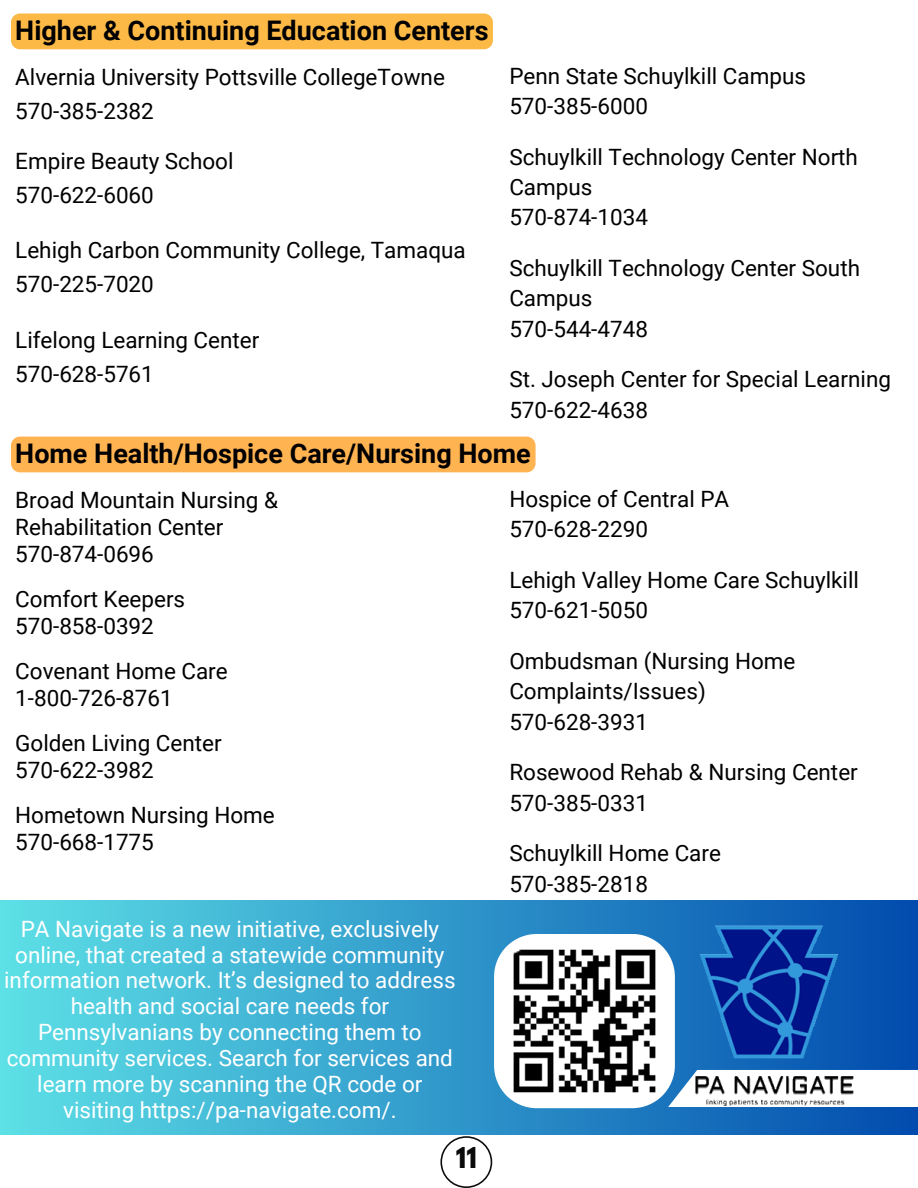
<style>
.page{position:relative;width:918px;height:1188px;background:#fff}
.page>*{position:absolute;margin:0;border:0;box-sizing:border-box;transform-origin:0 0}
.t1{font:700 27px "Roboto";color:#000001}
.t2{font:700 25.5px "League Spartan";color:#0b0b0b}
.t3{font:22.5px/30.3px "Roboto";color:#000001}
.t4{font:22.5px/25.8px "Roboto";color:#fff;text-align:center}
</style>
<div class="page">
<div style="left:0;top:901px;width:918px;height:234px;background:linear-gradient(to right,#5de0e6,#014bad)"></div>
<svg style="left:440px;top:1136px;width:52px;height:52px"></svg>
<img style="left:690px;top:925px;width:168px;height:9px">
<svg style="left:678px;top:934px;width:240px;height:174px"></svg>
<img style="left:491px;top:928px;width:187px;height:186px">
<div style="left:11px;top:13px;width:482px;height:36px;background:#fcb946;border-radius:9px"></div>
<div style="left:11px;top:437px;width:525px;height:35px;background:#ffb351;border-radius:9px"></div>
<p class="t1" style="left:15px;top:15px;width:475px">Higher &amp; Continuing Education Centers</p>
<p class="t3" style="left:15px;top:62px;width:431px">Alvernia University Pottsville CollegeTowne</p>
<p class="t3" style="left:15px;top:96px;width:140px">570-385-2382</p>
<p class="t3" style="left:15px;top:146px;width:220px">Empire Beauty School</p>
<p class="t3" style="left:15px;top:180px;width:140px">570-622-6060</p>
<p class="t3" style="left:15px;top:235px;width:452px">Lehigh Carbon Community College, Tamaqua</p>
<p class="t3" style="left:15px;top:269px;width:140px">570-225-7020</p>
<p class="t3" style="left:15px;top:325px;width:246px">Lifelong Learning Center</p>
<p class="t3" style="left:15px;top:359px;width:140px">570-628-5761</p>
<p class="t3" style="left:509px;top:61px;width:298px">Penn State Schuylkill Campus</p>
<p class="t3" style="left:509px;top:91px;width:140px">570-385-6000</p>
<p class="t3" style="left:509px;top:142px;width:350px">Schuylkill Technology Center North<br>Campus</p>
<p class="t3" style="left:509px;top:203px;width:140px">570-874-1034</p>
<p class="t3" style="left:509px;top:253px;width:352px">Schuylkill Technology Center South<br>Campus</p>
<h1 class="t3" style="left:509px;top:314px;width:140px">570-544-4748</h1>
<p class="t3" style="left:509px;top:365px;width:383px">St. Joseph Center for Special Learning</p>
<p class="t3" style="left:509px;top:395px;width:140px">570-622-4638</p>
<p class="t1" style="left:15px;top:438px;width:517px">Home Health/Hospice Care/Nursing Home</p>
<p class="t3" style="left:15px;top:487px;width:264px;line-height:27px">Broad Mountain Nursing &amp;<br>Rehabilitation Center</p>
<p class="t3" style="left:15px;top:539px;width:140px">570-874-0696</p>
<p class="t3" style="left:15px;top:584px;width:171px">Comfort Keepers</p>
<p class="t3" style="left:15px;top:611px;width:140px">570-858-0392</p>
<p class="t3" style="left:15px;top:656px;width:214px">Covenant Home Care</p>
<p class="t3" style="left:15px;top:683px;width:159px">1-800-726-8761</p>
<p class="t3" style="left:15px;top:728px;width:208px">Golden Living Center</p>
<p class="t3" style="left:15px;top:755px;width:140px">570-622-3982</p>
<p class="t3" style="left:15px;top:800px;width:261px">Hometown Nursing Home</p>
<p class="t3" style="left:15px;top:827px;width:140px">570-668-1775</p>
<p class="t3" style="left:509px;top:484px;width:221px">Hospice of Central PA</p>
<p class="t3" style="left:509px;top:514px;width:140px">570-628-2290</p>
<p class="t3" style="left:509px;top:565px;width:351px">Lehigh Valley Home Care Schuylkill</p>
<p class="t3" style="left:509px;top:595px;width:140px">570-621-5050</p>
<p class="t3" style="left:509px;top:646px;width:288px">Ombudsman (Nursing Home<br>Complaints/Issues)</p>
<p class="t3" style="left:509px;top:707px;width:140px">570-628-3931</p>
<p class="t3" style="left:509px;top:757px;width:350px">Rosewood Rehab &amp; Nursing Center</p>
<p class="t3" style="left:509px;top:788px;width:140px">570-385-0331</p>
<p class="t3" style="left:509px;top:838px;width:213px">Schuylkill Home Care</p>
<p class="t3" style="left:509px;top:869px;width:140px">570-385-2818</p>
<p class="t4" style="left:4px;top:916px;width:453px">PA Navigate is a new initiative, exclusively online, that created a statewide community information network. It’s designed to address health and social care needs for Pennsylvanians by connecting them to community services. Search for services and learn more by scanning the QR code or visiting https://pa-navigate.com/.</p>
<p class="t2" style="left:456px;top:1145px;width:23px">11</p>
</div>
